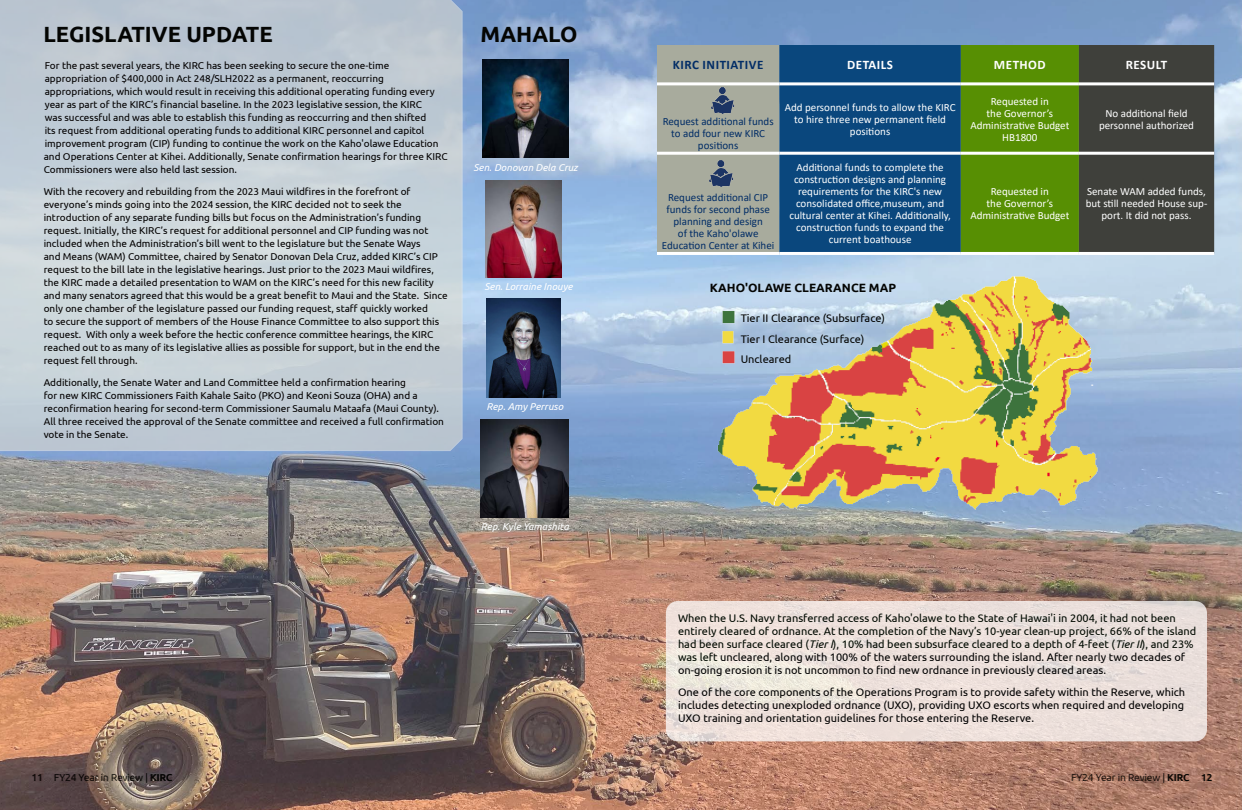
<style>
.page{position:relative;width:1242px;height:810px;background:#fff}
.page>*{position:absolute;margin:0;border:0;box-sizing:border-box;transform-origin:0 0}
.t1{font:700 22px "Ubuntu";color:#040503}
.t2{font:700 13px "Calibri";letter-spacing:.04em;color:#fff}
.t3{font:700 13px "Calibri";letter-spacing:.04em;color:#022d66}
.t4{font:700 12px "Ubuntu";color:#040503}
.t5{font:11px/12px "Calibri";color:#fff;text-align:center}
.t6{font:11px/13px "Ubuntu";color:#000900}
.t7{font:11px/13px "Ubuntu";color:#000;text-align:justify}
.t8{font:11px/12px "Calibri";color:#022d66;text-align:center}
.t9{font:11px "Ubuntu";color:#040503}
.t10{font:10px/13px "Ubuntu";color:#020000}
.t11{font:italic 10px "Ubuntu";color:#fff}
.t12{font:300 10px "Ubuntu";color:#040503}
.s1{font-style:italic}
.s2{color:#000}
.s3{font-weight:500}
</style>
<div class="page">
<img style="left:0;top:0;width:1242px;height:810px">
<svg style="left:0;top:0;width:463px;height:452px;background:#c4cfd7"></svg>
<img style="left:481px;top:419px;width:87px;height:98px">
<svg style="left:657px;top:45px;width:557px;height:207px;background:#496a5a"></svg>
<hr style="left:657px;top:82px;width:122px;height:3px;background:#fff">
<hr style="left:779px;top:82px;width:182px;height:3px;background:#fff">
<hr style="left:961px;top:82px;width:118px;height:3px;background:#fff">
<hr style="left:1079px;top:82px;width:135px;height:3px;background:#fff">
<hr style="left:657px;top:152px;width:122px;height:3px;background:#fff">
<hr style="left:657px;top:252px;width:122px;height:3px;background:#fff">
<hr style="left:779px;top:152px;width:182px;height:3px;background:#fff">
<hr style="left:779px;top:252px;width:182px;height:3px;background:#fff">
<hr style="left:961px;top:252px;width:118px;height:3px;background:#fff">
<hr style="left:1079px;top:152px;width:135px;height:3px;background:#fff">
<hr style="left:1079px;top:252px;width:135px;height:3px;background:#fff">
<hr style="left:961px;top:152px;width:118px;height:3px;background:#fff">
<img style="left:711px;top:88px;width:24px;height:25px">
<img style="left:710px;top:274px;width:390px;height:238px">
<img style="left:486px;top:299px;width:75px;height:98px">
<img style="left:486px;top:181px;width:76px;height:97px">
<img style="left:710px;top:161px;width:23px;height:25px">
<svg style="left:666px;top:601px;width:541px;height:140px;background:#ece0db"></svg>
<img style="left:483px;top:59px;width:86px;height:98px">
<p class="t1" style="left:43px;top:21px;width:231px">LEGISLATIVE UPDATE</p>
<p class="t1" style="left:481px;top:21px;width:98px">MAHALO</p>
<p class="t10" style="left:44px;top:59px;width:405px">For the past several years, the KIRC has been seeking to secure the one-time appropriation of $400,000 in Act 248/SLH2022 as a permanent, reoccurring appropriations, which would result in receiving this additional operating funding every year as part of the KIRC’s financial baseline. In the 2023 legislative session, the KIRC<br>was successful and was able to establish this funding as reoccurring and then shifted<br>its request from additional operating funds to additional KIRC personnel and capitol improvement program (CIP) funding to continue the work on the Kaho'olawe Education and Operations Center at Kihei. Additionally, Senate confirmation hearings for three KIRC Commissioners were also held last session.</p>
<p class="t10" style="left:44px;top:185px;width:406px">With the recovery and rebuilding from the 2023 Maui wildfires in the forefront of everyone’s minds going into the 2024 session, the KIRC decided not to seek the introduction of any separate funding bills but focus on the Administration’s funding request. Initially, the KIRC’s request for additional personnel and CIP funding was not included when the Administration’s bill went to the legislature but the Senate Ways<br>and Means (WAM) Committee, chaired by Senator Donovan Dela Cruz, added KIRC’s CIP request to the bill late in the legislative hearings. Just prior to the 2023 Maui wildfires, the KIRC made a detailed presentation to WAM on the KIRC’s need for this new facility and many senators agreed that this would be a great benefit to Maui and the State. Since only one chamber of the legislature passed our funding request, staff quickly worked<br>to secure the support of members of the House Finance Committee to also support this request. With only a week before the hectic conference committee hearings, the KIRC reached out to as many of its legislative allies as possible for support, but in the end the request fell through.</p>
<p class="t10" style="left:44px;top:376px;width:402px">Additionally, the Senate Water and Land Committee held a confirmation hearing<br>for new KIRC Commissioners Faith Kahale Saito (PKO) and Keoni Souza (OHA) and a reconfirmation hearing for second-term Commissioner Saumalu Mataafa (Maui County).<br>All three received the approval of the Senate committee and received a full confirmation vote in the Senate.</p>
<p class="t11" style="left:473px;top:161px;width:106px">Sen. Donovan Dela Cruz</p>
<p class="t11" style="left:484px;top:281px;width:90px">Sen. Lorraine Inouye</p>
<p class="t11" style="left:486px;top:401px;width:78px">Rep. Amy Perruso</p>
<p class="t11" style="left:481px;top:520px;width:89px">Rep. Kyle Yamashita</p>
<p class="t3" style="left:673px;top:56px;width:92px">KIRC INITIATIVE</p>
<p class="t2" style="left:847px;top:56px;width:47px">DETAILS</p>
<p class="t2" style="left:994px;top:56px;width:53px">METHOD</p>
<p class="t2" style="left:1126px;top:56px;width:43px">RESULT</p>
<p class="t8" style="left:663px;top:115px;width:112px">Request additional funds to add four new KIRC positions</p>
<p class="t8" style="left:662px;top:192px;width:114px">Request additional CIP funds for second phase planning and design<br>of the Kaho'olawe<br>Education Center at Kihei</p>
<p class="t5" style="left:785px;top:101px;width:172px">Add personnel funds to allow the KIRC to hire three new permanent field positions</p>
<p class="t5" style="left:970px;top:95px;width:101px">Requested in<br>the Governor’s<br>Administrative Budget<br>HB1800</p>
<p class="t5" style="left:1099px;top:107px;width:97px">No additional field personnel authorized</p>
<p class="t5" style="left:789px;top:162px;width:163px">Additional funds to complete the construction designs and planning requirements for the KIRC's new consolidated office,museum, and cultural center at Kihei. Additionally, construction funds to expand the current boathouse</p>
<p class="t5" style="left:970px;top:186px;width:101px">Requested in<br>the Governor’s<br>Administrative Budget</p>
<p class="t5" style="left:1086px;top:186px;width:123px">Senate WAM added funds, but still needed House sup&shy;port. It did not pass.</p>
<p class="t4" style="left:710px;top:280px;width:188px">KAHO'OLAWE CLEARANCE MAP</p>
<p class="t7" style="left:741px;top:311px;width:146px">Tier II Clearance (Subsurface)</p>
<p class="t9" style="left:741px;top:332px;width:125px">Tier I Clearance (Surface)</p>
<p class="t9" style="left:741px;top:352px;width:52px">Uncleared</p>
<p class="t6" style="left:678px;top:611px;width:520px">When the U.S. Navy transferred access of Kaho'olawe to the State of Hawai'i in 2004, it had not been entirely cleared of ordnance. At the completion of the Navy’s 10-year clean-up project, 66% of the island had been surface cleared (<span class="s1">Tier I</span>), 10% had been subsurface cleared to a depth of 4-feet (<span class="s1">Tier II</span>), and 23% was left <span class="s2">uncleared, along with 100% of the waters surrounding the island. After nearly two decades of on-going erosion it is not uncommon to find new ordnance in previously cleared areas.</span></p>
<p class="t7" style="left:678px;top:685px;width:509px">One of the core components of the Operations Program is to provide safety within the Reserve, which includes detecting unexploded ordnance (UXO), providing UXO escorts when required and developing UXO training and orientation guidelines for those entering the Reserve.</p>
<p class="t12" style="left:32px;top:772px;width:142px">11 FY24 Year in Review | <span class="s3">KIRC</span></p>
<p class="t12" style="left:1071px;top:771px;width:143px">FY24 Year in Review | <span class="s3">KIRC 12</span></p>
</div>
